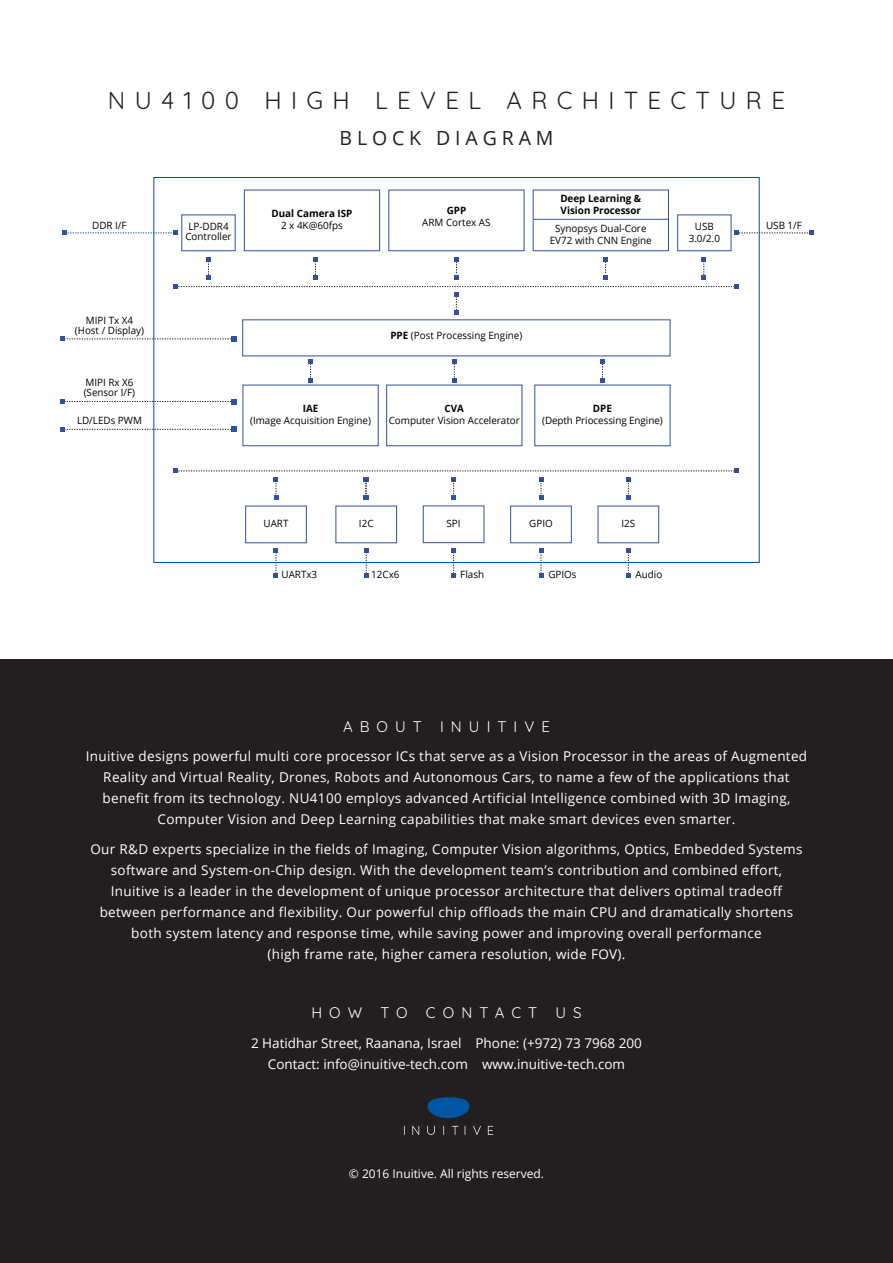
<style>
.page{position:relative;width:893px;height:1263px;background:#fff}
.page>*{position:absolute;margin:0;border:0;box-sizing:border-box;transform-origin:0 0}
.t1{font:24px "Quicksand";letter-spacing:.39em;color:#231f20}
.t2{font:19.5px "Open Sans";letter-spacing:.25em;color:#231f20}
.t3{font:15px "Quicksand";letter-spacing:.47em;color:#fff}
.t4{font:13.5px/21px "Open Sans";letter-spacing:.025em;color:#fff;text-align:center}
.t5{font:13.5px "Open Sans";color:#fff}
.t6{font:12px "Open Sans";color:#fff}
.t7{font:10.05px/10.1px "Open Sans";color:#010000;text-align:center}
.t8{font:700 10.05px/12px "Open Sans";color:#010000}
.s1{font-weight:700}
</style>
<div class="page">
<div style="left:0;top:659px;width:893px;height:604px;background:#231f20"></div>
<svg style="left:428px;top:1097px;width:42px;height:21px"></svg>
<svg style="left:412px;top:1126px;width:7px;height:9px"></svg>
<svg style="left:427px;top:1126px;width:8px;height:9px"></svg>
<svg style="left:452px;top:1126px;width:6px;height:9px"></svg>
<svg style="left:488px;top:1126px;width:5px;height:9px"></svg>
<svg style="left:473px;top:1126px;width:8px;height:9px"></svg>
<svg style="left:308px;top:359px;width:5px;height:24px"></svg>
<svg style="left:600px;top:359px;width:5px;height:24px"></svg>
<div style="left:243px;top:385px;width:136px;height:61px;border:1px solid #2f519f"></div>
<svg style="left:452px;top:359px;width:5px;height:24px"></svg>
<div style="left:386px;top:385px;width:136px;height:61px;border:1px solid #2f519f"></div>
<div style="left:534px;top:385px;width:136px;height:61px;border:1px solid #2f519f"></div>
<svg style="left:60px;top:336px;width:177px;height:5px"></svg>
<svg style="left:60px;top:399px;width:177px;height:5px"></svg>
<svg style="left:60px;top:427px;width:177px;height:5px"></svg>
<div style="left:244px;top:190px;width:136px;height:61px;border:1px solid #2f519f"></div>
<div style="left:388px;top:190px;width:136px;height:61px;border:1px solid #2f519f"></div>
<div style="left:533px;top:190px;width:136px;height:61px;border:1px solid #2f519f"></div>
<hr style="left:533px;top:219px;width:135px;height:1px;background:#2f519f">
<svg style="left:173px;top:257px;width:566px;height:58px"></svg>
<svg style="left:62px;top:230px;width:116px;height:5px"></svg>
<svg style="left:734px;top:230px;width:80px;height:5px"></svg>
<svg style="left:273px;top:548px;width:5px;height:30px"></svg>
<svg style="left:364px;top:548px;width:5px;height:30px"></svg>
<svg style="left:451px;top:548px;width:5px;height:30px"></svg>
<div style="left:245px;top:506px;width:62px;height:37px;border:1px solid #2f519f"></div>
<div style="left:423px;top:506px;width:61px;height:37px;border:1px solid #2f519f"></div>
<svg style="left:626px;top:548px;width:5px;height:30px"></svg>
<svg style="left:539px;top:548px;width:4px;height:30px"></svg>
<div style="left:510px;top:506px;width:62px;height:37px;border:1px solid #2f519f"></div>
<svg style="left:173px;top:468px;width:566px;height:32px"></svg>
<div style="left:181px;top:215px;width:54px;height:36px;border:1px solid #2f519f"></div>
<div style="left:677px;top:215px;width:54px;height:36px;border:1px solid #2f519f"></div>
<h1 class="t1" style="left:108px;top:82px;width:133px">N U4100</h1>
<h1 class="t1" style="left:265px;top:82px;width:87px">HIGH</h1>
<h1 class="t1" style="left:375px;top:82px;width:108px">LEVEL</h1>
<h1 class="t1" style="left:507px;top:82px;width:280px">ARCHITECTURE</h1>
<h2 class="t2" style="left:339px;top:125px;width:83px">BLOCK</h2>
<h2 class="t2" style="left:436px;top:125px;width:119px">DIAGRAM</h2>
<p class="t7" style="left:92px;top:220px;width:36px">DDR F/I</p>
<p class="t7" style="left:75px;top:315px;width:71px">MIPI Tx 4X (Host / Display(</p>
<p class="t7" style="left:84px;top:377px;width:53px;text-align:left">MIPI Rx 6X (Sensor (F/ I</p>
<p class="t7" style="left:77px;top:415px;width:66px">LD/LEDs PWM</p>
<p class="t8" style="left:560px;top:192px;width:82px">Deep Learning &amp;<br>Vision Processor</p>
<p class="t7" style="left:550px;top:222px;width:103px;line-height:12px">Synopsys Dual-Core<br>EV72 with CNN Engine</p>
<p class="t7" style="left:766px;top:220px;width:37px">USB 1/F</p>
<p class="t8" style="left:447px;top:204px;width:21px">GPP</p>
<p class="t7" style="left:422px;top:217px;width:70px">ARM Cortex AS</p>
<p class="t8" style="left:272px;top:207px;width:82px">Dual Camera ISP</p>
<p class="t7" style="left:281px;top:220px;width:63px">K4x2 @60fps</p>
<p class="t7" style="left:185px;top:221px;width:48px;text-align:left">LP-DDR4<br>Controller</p>
<p class="t7" style="left:689px;top:220px;width:33px;line-height:12px">USB<br>3.0/2.0</p>
<p class="t7" style="left:390px;top:330px;width:133px"><span class="s1">PPE</span> (Post Processing Engine(</p>
<p class="t8" style="left:303px;top:402px;width:17px">IAE</p>
<p class="t7" style="left:250px;top:415px;width:122px">(Image Acquisition Engine(</p>
<p class="t8" style="left:445px;top:402px;width:21px">CVA</p>
<p class="t7" style="left:389px;top:415px;width:133px">Computer Vision Accelerator</p>
<p class="t8" style="left:593px;top:402px;width:20px">DPE</p>
<p class="t7" style="left:542px;top:415px;width:122px">(Depth Priocessing Engine(</p>
<p class="t7" style="left:264px;top:518px;width:26px">UART</p>
<p class="t7" style="left:359px;top:518px;width:16px">C2 I</p>
<p class="t7" style="left:447px;top:518px;width:16px">SPI</p>
<p class="t7" style="left:529px;top:518px;width:25px">GPIO</p>
<p class="t7" style="left:621px;top:518px;width:15px">S2I</p>
<p class="t7" style="left:281px;top:569px;width:37px">UARTx3</p>
<p class="t7" style="left:371px;top:569px;width:30px">12Cx6</p>
<p class="t7" style="left:460px;top:569px;width:25px">Flash</p>
<p class="t7" style="left:548px;top:569px;width:30px">GPIOs</p>
<p class="t7" style="left:636px;top:569px;width:28px">Audio</p>
<p class="t3" style="left:343px;top:715px;width:80px">ABOUT</p>
<p class="t4" style="left:86px;top:746px;width:723px">Inuitive designs powerful multi core processor ICs that serve as a Vision Processor in the areas of Augmented Reality and Virtual Reality, Drones, Robots and Autonomous Cars, to name a few of the applications that benefit from its technology. NU4100 employs advanced Artificial Intelligence combined with D3 Imaging, Computer Vision and Deep Learning capabilities that make smart devices even smarter.</p>
<p class="t4" style="left:90px;top:838px;width:714px">Our R&amp;D experts specialize in the fields of Imaging, Computer Vision algorithms, Optics, Embedded Systems software and System-on-Chip design. With the development team s’ contribution and combined effort, Inuitive is a leader in the development of unique processor architecture that delivers optimal tradeoff between performance and flexibility. Our powerful chip offloads the main CPU and dramatically shortens both system latency and response time, while saving power and improving overall performance<br>(high frame rate, higher camera resolution, wide FOV .(</p>
<p class="t3" style="left:440px;top:715px;width:111px">INUITIVE</p>
<p class="t3" style="left:311px;top:1001px;width:52px">HOW</p>
<p class="t3" style="left:380px;top:1001px;width:29px">T O</p>
<p class="t3" style="left:426px;top:1001px;width:113px">CONTACT</p>
<p class="t3" style="left:555px;top:1001px;width:28px">U S</p>
<p class="t5" style="left:251px;top:1034px;width:212px">2 Hatidhar Street, Raanana, Israel</p>
<p class="t5" style="left:268px;top:1055px;width:202px">Contact: info@inuitive-tech.com</p>
<p class="t5" style="left:475px;top:1034px;width:168px">Phone ): +972( 73 7968 200</p>
<p class="t5" style="left:482px;top:1055px;width:145px">www.inuitive-tech.com</p>
<p class="t6" style="left:349px;top:1165px;width:197px">© 2016 Inuitive. All rights reserved.</p>
</div>
